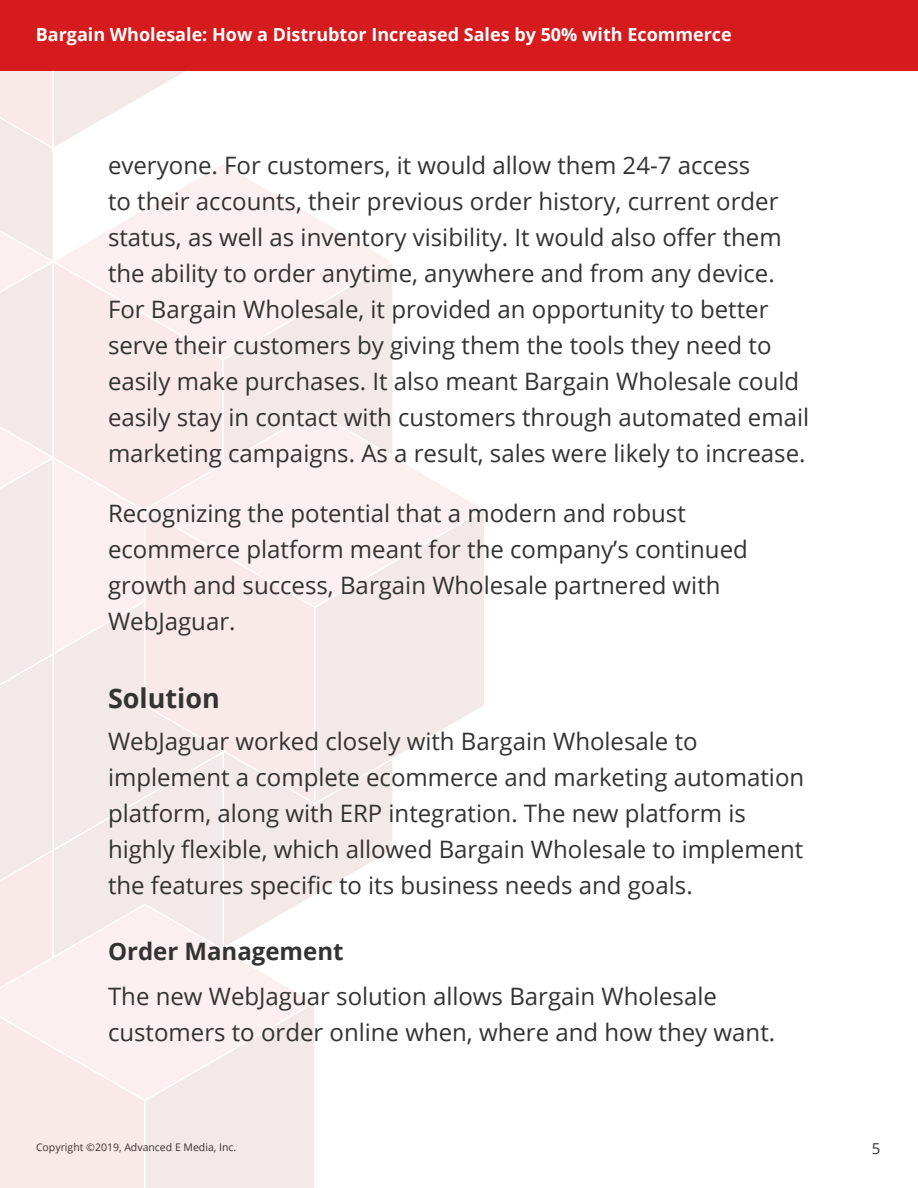
<style>
.page{position:relative;width:918px;height:1188px;background:#fff}
.page>*{position:absolute;margin:0;border:0;box-sizing:border-box;transform-origin:0 0}
.t1{font:700 27px "Open Sans";color:#333}
.t2{font:24px/36px "Open Sans";color:#333}
.t3{font:700 24px "Open Sans";color:#333}
.t4{font:700 18px "Open Sans";color:#fff}
.t5{font:15px "Open Sans";color:#333}
.t6{font:10.5px "Open Sans";color:#333}
</style>
<div class="page">
<div style="left:0;top:0;width:918px;height:70px;background:#d51b1d"></div>
<svg style="left:317px;top:806px;width:75px;height:87px"></svg>
<svg style="left:317px;top:219px;width:71px;height:41px"></svg>
<div style="left:317px;top:260px;width:75px;height:150px;background:#f4e9e9"></div>
<svg style="left:317px;top:410px;width:163px;height:98px"></svg>
<svg style="left:317px;top:508px;width:167px;height:298px"></svg>
<svg style="left:0;top:70px;width:317px;height:1118px"></svg>
<p class="t4" style="left:36px;top:22px;width:698px">Bargain Wholesale: How a Distrubtor Increased Sales by 50% with Ecommerce</p>
<p class="t2" style="left:108px;top:146px;width:703px">everyone. For customers, it would allow them 24-7 access<br>to their accounts, their previous order history, current order status, as well as inventory visibility. It would also offer them the ability to order anytime, anywhere and from any device.<br>For Bargain Wholesale, it provided an opportunity to better serve their customers by giving them the tools they need to easily make purchases. It also meant Bargain Wholesale could easily stay in contact with customers through automated email marketing campaigns. As a result, sales were likely to increase.</p>
<p class="t2" style="left:108px;top:494px;width:641px">Recognizing the potential that a modern and robust ecommerce platform meant for the company’s continued growth and success, Bargain Wholesale partnered with WebJaguar.</p>
<p class="t1" style="left:108px;top:679px;width:113px">Solution</p>
<p class="t2" style="left:108px;top:722px;width:698px">WebJaguar worked closely with Bargain Wholesale to implement a complete ecommerce and marketing automation platform, along with ERP integration. The new platform is highly flexible, which allowed Bargain Wholesale to implement the features specific to its business needs and goals.</p>
<p class="t3" style="left:108px;top:934px;width:237px">Order Management</p>
<p class="t2" style="left:108px;top:977px;width:669px">The new WebJaguar solution allows Bargain Wholesale customers to order online when, where and how they want.</p>
<p class="t6" style="left:36px;top:1140px;width:202px">Copyright ©2019, Advanced E Media, Inc.</p>
<p class="t5" style="left:872px;top:1139px;width:10px">5</p>
</div>
